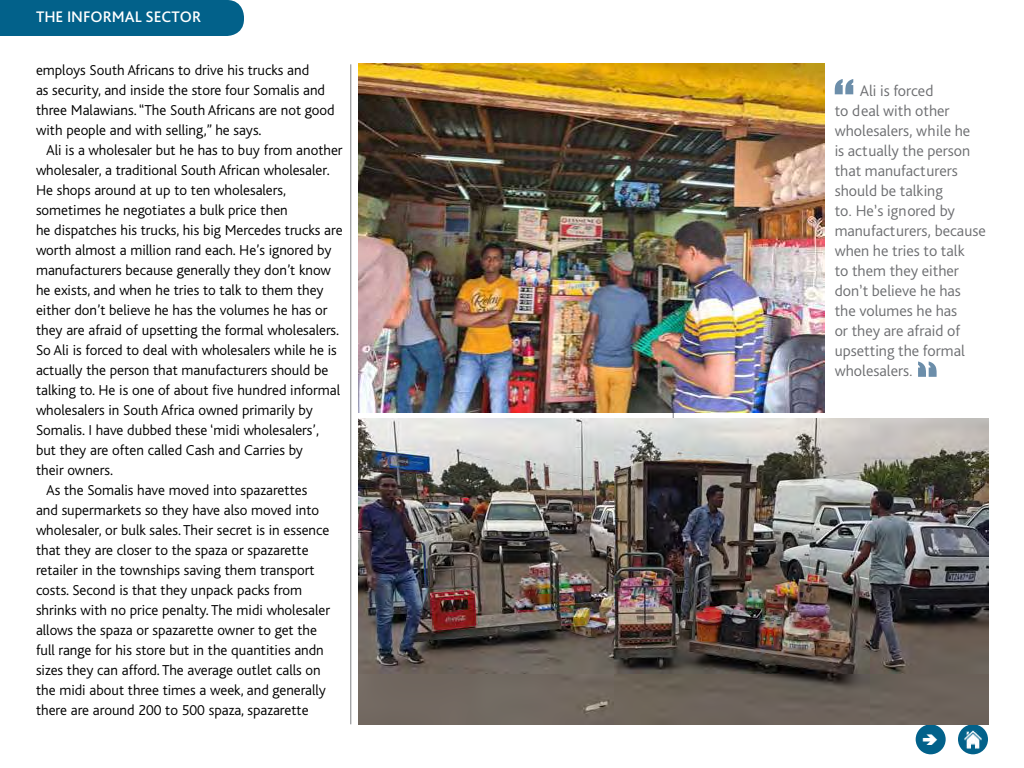
<style>
.page{position:relative;width:1024px;height:768px;background:#fff}
.page>*{position:absolute;margin:0;border:0;box-sizing:border-box;transform-origin:0 0}
.t1{font:60px "Impact";color:#6c8eaa}
.t2{font:300 16px/20px "Bliss Pro";color:#6d6e71}
.t3{font:500 16px "Bliss Pro";color:#fff}
.t4{font:300 15px/20px "Bliss";color:#000}
</style>
<div class="page">
<div style="left:916px;top:724px;width:30px;height:30px;background:#02618a;border-radius:50%"></div>
<div style="left:958px;top:724px;width:30px;height:30px;background:#02618a;border-radius:50%"></div>
<img style="left:964px;top:730px;width:18px;height:18px">
<hr style="left:351px;top:64px;width:1px;height:660px;background:#808285">
<hr style="left:673px;top:64px;width:1px;height:660px;background:#808285">
<div style="left:0;top:0;width:244px;height:36px;background:#02618a"></div>
<img style="left:359px;top:64px;width:465px;height:349px">
<img style="left:359px;top:418px;width:630px;height:306px">
<p class="t3" style="left:36px;top:6px;width:167px">THE INFORMAL SECTOR</p>
<p class="t4" style="left:36px;top:61px;width:300px">employs South Africans to drive his trucks and<br>as security, and inside the store four Somalis and three Malawians. “The South Africans are not good with people and with selling,” he says.</p>
<p class="t4" style="left:46px;top:141px;width:298px">Ali is a wholesaler but he has to buy from another</p>
<p class="t4" style="left:36px;top:161px;width:295px">wholesaler, a traditional South African wholesaler.</p>
<p class="t4" style="left:36px;top:181px;width:251px">He shops around at up to ten wholesalers,</p>
<p class="t4" style="left:36px;top:201px;width:253px">sometimes he negotiates a bulk price then</p>
<p class="t4" style="left:36px;top:221px;width:308px">he dispatches his trucks, his big Mercedes trucks are</p>
<p class="t4" style="left:36px;top:241px;width:297px">worth almost a million rand each. He’s ignored by</p>
<p class="t4" style="left:36px;top:261px;width:296px">manufacturers because generally they don’t know</p>
<p class="t4" style="left:36px;top:281px;width:289px">he exists, and when he tries to talk to them they</p>
<p class="t4" style="left:36px;top:301px;width:293px">either don’t believe he has the volumes he has or</p>
<p class="t4" style="left:36px;top:321px;width:305px">they are afraid of upsetting the formal wholesalers.</p>
<p class="t4" style="left:36px;top:341px;width:302px">So Ali is forced to deal with wholesalers while he is</p>
<p class="t4" style="left:36px;top:361px;width:294px">actually the person that manufacturers should be</p>
<p class="t4" style="left:36px;top:381px;width:306px">talking to. He is one of about five hundred informal</p>
<p class="t4" style="left:36px;top:401px;width:278px">wholesalers in South Africa owned primarily by</p>
<p class="t4" style="left:36px;top:421px;width:284px">Somalis. I have dubbed these ‘midi wholesalers’,</p>
<p class="t4" style="left:36px;top:441px;width:269px">but they are often called Cash and Carries by</p>
<p class="t4" style="left:36px;top:461px;width:78px">their owners.</p>
<p class="t4" style="left:46px;top:481px;width:263px">As the Somalis have moved into spazarettes</p>
<p class="t4" style="left:36px;top:501px;width:285px">and supermarkets so they have also moved into</p>
<p class="t4" style="left:36px;top:521px;width:295px">wholesaler, or bulk sales. Their secret is in essence</p>
<p class="t4" style="left:36px;top:541px;width:274px">that they are closer to the spaza or spazarette</p>
<p class="t4" style="left:36px;top:561px;width:280px">retailer in the townships saving them transport</p>
<p class="t4" style="left:36px;top:581px;width:268px">costs. Second is that they unpack packs from</p>
<p class="t4" style="left:36px;top:600px;width:296px">shrinks with no price penalty. The midi wholesaler</p>
<p class="t4" style="left:36px;top:620px;width:283px">allows the spaza or spazarette owner to get the</p>
<p class="t4" style="left:36px;top:640px;width:289px">full range for his store but in the quantities andn</p>
<p class="t4" style="left:36px;top:660px;width:286px">sizes they can afford. The average outlet calls on</p>
<p class="t4" style="left:36px;top:680px;width:291px">the midi about three times a week, and generally</p>
<p class="t4" style="left:36px;top:700px;width:274px">there are around 200 to 500 spaza, spazarette</p>
<h1 class="t1" style="left:834px;top:56px;width:22px">“</h1>
<p class="t2" style="left:835px;top:80px;width:153px;text-indent:25px">Ali is forced<br>to deal with other wholesalers, while he<br>is actually the person that manufacturers should be talking<br>to. He’s ignored by manufacturers, because when he tries to talk<br>to them they either don’t believe he has the volumes he has<br>or they are afraid of upsetting the formal wholesalers.</p>
</div>
